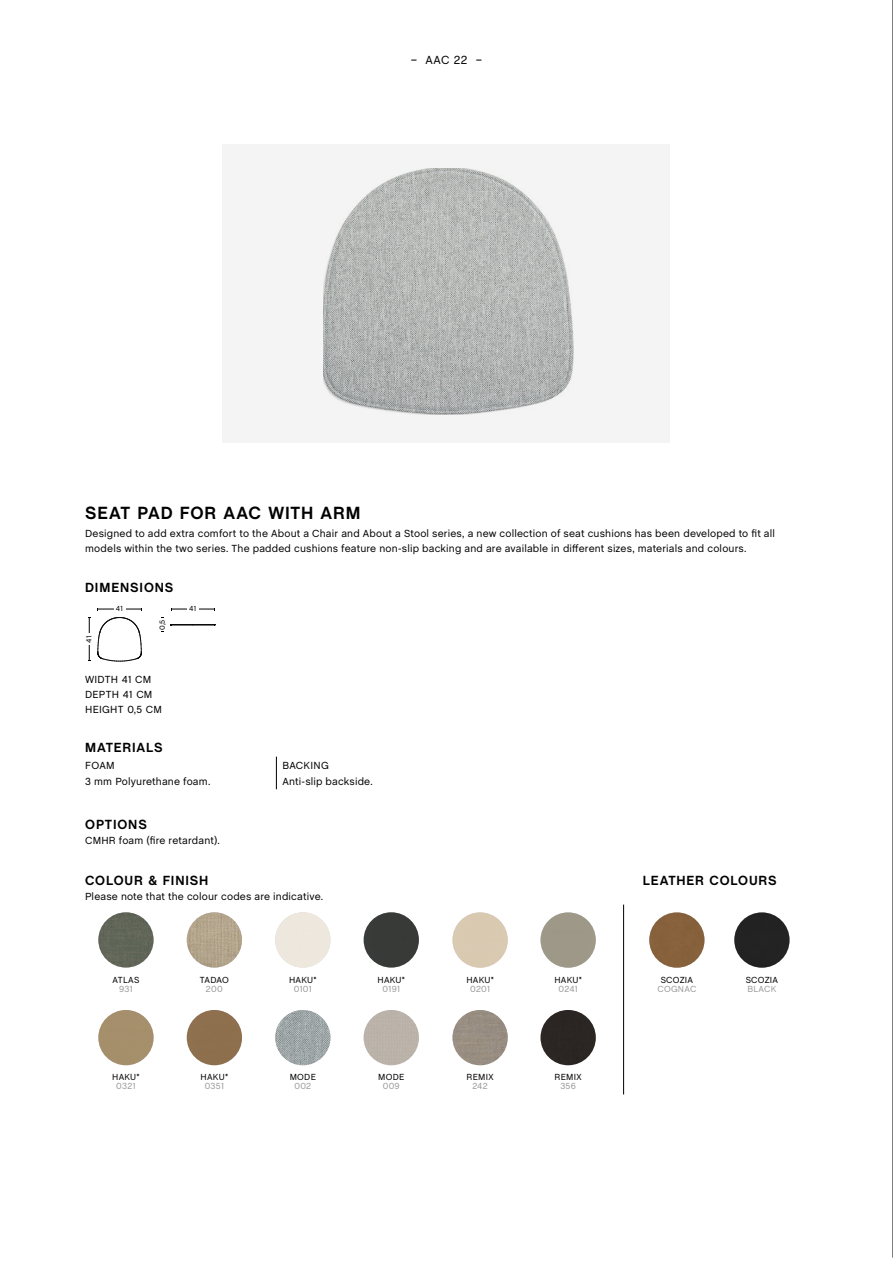
<style>
.page{position:relative;width:893px;height:1263px;background:#fff}
.page>*{position:absolute;margin:0;border:0;box-sizing:border-box;transform-origin:0 0}
._00_Product_name{font:700 18px "Chalet";letter-spacing:.045em;color:#000}
._01_Body_Header{font:700 13.5px "Chalet";letter-spacing:.065em;color:#000}
.t1{font:12px "Chalet";color:#000}
._03_Body_text{font:10.5px/15px "Chalet";letter-spacing:.015em;color:#000}
._02_Body_Subheader{font:10.5px "Chalet";letter-spacing:.03em;color:#000}
._07_Table_text_small{font:9px/9px "Chalet";letter-spacing:.03em;color:#000;text-align:center}
._07_Table_text_small-2{font:9px "Chalet";letter-spacing:.03em;color:#9c9b9b}
.t2{font:7.5px "Chalet";color:#000}
.s1{color:#9c9b9b}
</style>
<div class="page">
<hr style="left:892px;top:0;width:1px;height:1258px;background:#000">
<svg style="left:98px;top:617px;width:44px;height:45px"></svg>
<svg style="left:171px;top:624px;width:45px;height:2px"></svg>
<hr style="left:89px;top:618px;width:1px;height:43px;background:#000">
<div style="left:85px;top:634px;width:8px;height:11px;background:#fff"></div>
<hr style="left:98px;top:609px;width:43px;height:1px;background:#000">
<div style="left:114px;top:605px;width:11px;height:8px;background:#fff"></div>
<hr style="left:171px;top:609px;width:44px;height:1px;background:#000">
<div style="left:187px;top:605px;width:12px;height:8px;background:#fff"></div>
<svg style="left:276px;top:757px;width:1px;height:32px"></svg>
<div style="left:734px;top:912px;width:56px;height:56px;background:#232323;border-radius:28px"></div>
<div style="left:649px;top:912px;width:55px;height:56px;background:#86613b;border-radius:28px"></div>
<div style="left:275px;top:912px;width:55px;height:55px;background:#eee7dd;border-radius:28px"></div>
<div style="left:540px;top:912px;width:56px;height:56px;background:#9d9887;border-radius:28px"></div>
<div style="left:364px;top:912px;width:55px;height:55px;background:#373a38;border-radius:28px"></div>
<img style="left:187px;top:912px;width:55px;height:55px;border-radius:28px">
<div style="left:452px;top:912px;width:56px;height:56px;background:#dac9b1;border-radius:28px"></div>
<div style="left:98px;top:912px;width:56px;height:55px;background:#616658;border-radius:28px"></div>
<img style="left:275px;top:1010px;width:55px;height:55px;border-radius:28px">
<div style="left:364px;top:1010px;width:55px;height:55px;background:#bbb3aa;border-radius:28px"></div>
<div style="left:187px;top:1010px;width:55px;height:55px;background:#8e6f4e;border-radius:28px"></div>
<div style="left:98px;top:1010px;width:56px;height:55px;background:#a58f6c;border-radius:28px"></div>
<img style="left:452px;top:1010px;width:56px;height:55px;border-radius:28px">
<div style="left:540px;top:1010px;width:56px;height:55px;background:#2b2623;border-radius:28px"></div>
<hr style="left:623px;top:904px;width:1px;height:190px;background:#000">
<div style="left:223px;top:145px;width:446px;height:297px;background:#f4f4f4"></div>
<img style="left:323px;top:168px;width:250px;height:245px">
<p class="t1" style="left:411px;top:53px;width:73px">– AAC 22 –</p>
<p class="_00_Product_name" style="left:85px;top:503px;width:277px">SEAT PAD FOR AAC WITH ARM</p>
<p class="_03_Body_text" style="left:85px;top:526px;width:691px">Designed to add extra comfort to the About a Chair and About a Stool series, a new collection of seat cushions has been developed to fit all models within the two series. The padded cushions feature non-slip backing and are available in different sizes, materials and colours.</p>
<p class="_01_Body_Header" style="left:85px;top:579px;width:90px">DIMENSIONS</p>
<p class="t2" style="left:116px;top:604px;width:8px">41</p>
<p class="t2" style="left:189px;top:604px;width:8px">41</p>
<p class="t2" style="left:84px;top:643px;width:8px;rotate:-90deg">41</p>
<p class="t2" style="left:158px;top:630px;width:12px;rotate:-90deg">0,5</p>
<p class="_02_Body_Subheader" style="left:85px;top:673px;width:68px">WIDTH 41 CM</p>
<p class="_02_Body_Subheader" style="left:85px;top:688px;width:69px">DEPTH 41 CM</p>
<p class="_02_Body_Subheader" style="left:85px;top:703px;width:79px">HEIGHT 0,5 CM</p>
<p class="_01_Body_Header" style="left:85px;top:740px;width:79px">MATERIALS</p>
<p class="_02_Body_Subheader" style="left:85px;top:759px;width:31px">FOAM</p>
<p class="_02_Body_Subheader" style="left:282px;top:759px;width:48px">BACKING</p>
<p class="_03_Body_text" style="left:85px;top:774px;width:127px">3 mm Polyurethane foam.</p>
<p class="_03_Body_text" style="left:282px;top:774px;width:92px">Anti-slip backside.</p>
<p class="_01_Body_Header" style="left:85px;top:816px;width:63px">OPTIONS</p>
<p class="_03_Body_text" style="left:85px;top:833px;width:136px">CMHR foam (fire retardant).</p>
<p class="_01_Body_Header" style="left:85px;top:872px;width:125px">COLOUR &amp; FINISH</p>
<p class="_03_Body_text" style="left:85px;top:889px;width:240px">Please note that the colour codes are indicative.</p>
<p class="_01_Body_Header" style="left:643px;top:872px;width:136px">LEATHER COLOURS</p>
<p class="_07_Table_text_small" style="left:113px;top:975px;width:28px">ATLAS<br><span class="s1">931</span></p>
<p class="_07_Table_text_small" style="left:200px;top:975px;width:31px">TADAO</p>
<p class="_07_Table_text_small-2" style="left:206px;top:983px;width:18px">200</p>
<p class="_07_Table_text_small" style="left:289px;top:975px;width:29px">HAKU*</p>
<p class="_07_Table_text_small-2" style="left:294px;top:983px;width:20px">0101</p>
<p class="_07_Table_text_small" style="left:377px;top:975px;width:29px">HAKU*</p>
<p class="_07_Table_text_small-2" style="left:382px;top:983px;width:19px">0191</p>
<p class="_07_Table_text_small" style="left:466px;top:975px;width:29px">HAKU*</p>
<p class="_07_Table_text_small-2" style="left:470px;top:983px;width:22px">0201</p>
<p class="_07_Table_text_small" style="left:554px;top:975px;width:29px">HAKU*</p>
<p class="_07_Table_text_small-2" style="left:559px;top:983px;width:21px">0241</p>
<p class="_07_Table_text_small" style="left:657px;top:975px;width:40px">SCOZIA<br><span class="s1">COGNAC</span></p>
<p class="_07_Table_text_small" style="left:746px;top:975px;width:34px;text-align:left">SCOZIA<br><span class="s1">BLACK</span></p>
<p class="_07_Table_text_small" style="left:112px;top:1073px;width:29px">HAKU*</p>
<p class="_07_Table_text_small-2" style="left:116px;top:1081px;width:21px">0321</p>
<p class="_07_Table_text_small" style="left:201px;top:1073px;width:29px">HAKU*</p>
<p class="_07_Table_text_small-2" style="left:205px;top:1081px;width:21px">0351</p>
<p class="_07_Table_text_small" style="left:290px;top:1073px;width:28px">MODE</p>
<p class="_07_Table_text_small-2" style="left:294px;top:1081px;width:18px">002</p>
<p class="_07_Table_text_small" style="left:378px;top:1073px;width:28px">MODE</p>
<p class="_07_Table_text_small-2" style="left:383px;top:1081px;width:19px">009</p>
<p class="_07_Table_text_small" style="left:467px;top:1073px;width:29px">REMIX</p>
<p class="_07_Table_text_small-2" style="left:472px;top:1081px;width:17px">242</p>
<p class="_07_Table_text_small" style="left:555px;top:1073px;width:29px">REMIX</p>
<p class="_07_Table_text_small-2" style="left:560px;top:1081px;width:17px">356</p>
</div>
